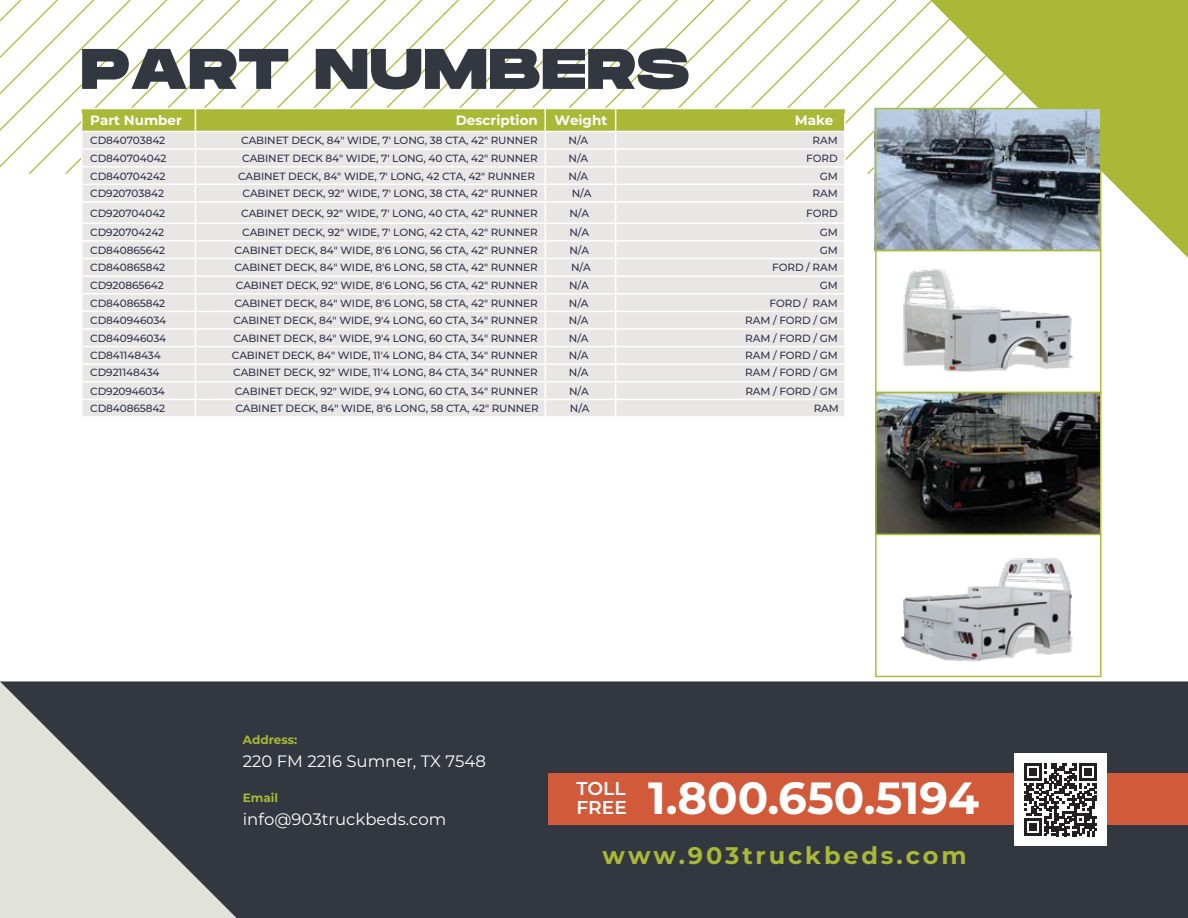
<style>
.page{position:relative;width:1188px;height:918px;background:#fff}
.page>*{position:absolute;margin:0;border:0;box-sizing:border-box;transform-origin:0 0}
.t1{font:800 57.15px "Monument Extended";letter-spacing:.025em;color:#333840}
.t2{font:700 45px "Montserrat";color:#fff}
.t3{font:700 24px "Montserrat";letter-spacing:.12em;color:#a9b837}
.t4{font:600 18.6px/19.2px "Montserrat";color:#fff}
.t5{font:16.5px "Montserrat";color:#fff}
.t6{font:700 13.5px "Montserrat";color:#fff}
.t7{font:700 12px "Montserrat";color:#a9b837}
.t8{font:500 10.5px/17.5px "Montserrat";letter-spacing:-.01em;color:#30334a;text-align:center}
</style>
<div class="page">
<div style="left:237px;top:681px;width:951px;height:237px;background:#333840"></div>
<svg style="left:682px;top:0;width:37px;height:108px"></svg>
<svg style="left:755px;top:0;width:37px;height:108px"></svg>
<svg style="left:792px;top:0;width:36px;height:108px"></svg>
<svg style="left:828px;top:0;width:37px;height:160px"></svg>
<svg style="left:865px;top:0;width:36px;height:174px"></svg>
<svg style="left:901px;top:1px;width:29px;height:107px"></svg>
<svg style="left:930px;top:0;width:258px;height:258px;fill:#a9b837"></svg>
<svg style="left:0;top:681px;width:237px;height:237px;background:#868a8a"></svg>
<hr style="left:616px;top:108px;width:230px;height:1px;background:#fff">
<svg style="left:81px;top:109px;width:765px;height:307px;background:#e6e5dc"></svg>
<div style="left:548px;top:773px;width:640px;height:52px;background:#d15a3a"></div>
<div style="left:1014px;top:753px;width:93px;height:93px;background:#fff"></div>
<svg style="left:1024px;top:763px;width:73px;height:73px"></svg>
<img style="left:903px;top:269px;width:170px;height:103px">
<img style="left:877px;top:394px;width:222px;height:139px">
<img style="left:877px;top:110px;width:222px;height:139px">
<div style="left:875px;top:108px;width:226px;height:143px;border:1px solid #a9b837"></div>
<div style="left:875px;top:250px;width:226px;height:143px;border:1px solid #a9b837"></div>
<div style="left:875px;top:392px;width:226px;height:143px;border:1px solid #a9b837"></div>
<div style="left:875px;top:534px;width:226px;height:143px;background:#fff;border:1px solid #a9b837"></div>
<img style="left:900px;top:557px;width:173px;height:105px">
<h1 class="t1" style="left:81px;top:27px;width:610px">PART NUMBERS</h1>
<p class="t6" style="left:90px;top:110px;width:93px">Part Number</p>
<p class="t6" style="left:456px;top:110px;width:153px">Description Weight</p>
<p class="t6" style="left:795px;top:110px;width:40px">Make</p>
<p class="t8" style="left:90px;top:131px;width:77px">CD840703842</p>
<p class="t8" style="left:569px;top:131px;width:21px">N/A</p>
<p class="t8" style="left:813px;top:131px;width:27px">RAM</p>
<p class="t8" style="left:90px;top:149px;width:78px">CD840704042</p>
<p class="t8" style="left:569px;top:149px;width:21px">N/A</p>
<p class="t8" style="left:806px;top:149px;width:33px">FORD</p>
<p class="t8" style="left:90px;top:167px;width:77px">CD840704242</p>
<p class="t8" style="left:569px;top:167px;width:21px">N/A</p>
<p class="t8" style="left:820px;top:167px;width:20px">GM</p>
<p class="t8" style="left:90px;top:184px;width:75px">CD920703842</p>
<p class="t8" style="left:572px;top:184px;width:21px">N/A</p>
<p class="t8" style="left:813px;top:184px;width:27px">RAM</p>
<p class="t8" style="left:90px;top:204px;width:77px">CD920704042</p>
<p class="t8" style="left:570px;top:204px;width:21px">N/A</p>
<p class="t8" style="left:806px;top:204px;width:33px">FORD</p>
<p class="t8" style="left:90px;top:223px;width:76px">CD920704242</p>
<p class="t8" style="left:570px;top:223px;width:21px">N/A</p>
<p class="t8" style="left:820px;top:223px;width:20px">GM</p>
<p class="t8" style="left:90px;top:241px;width:76px">CD840865642</p>
<p class="t8" style="left:570px;top:241px;width:21px">N/A</p>
<p class="t8" style="left:820px;top:241px;width:20px">GM</p>
<p class="t8" style="left:90px;top:258px;width:77px">CD840865842</p>
<p class="t8" style="left:571px;top:259px;width:21px">N/A</p>
<p class="t8" style="left:772px;top:259px;width:67px">FORD / RAM</p>
<p class="t8" style="left:90px;top:276px;width:75px">CD920865642</p>
<p class="t8" style="left:569px;top:276px;width:21px">N/A</p>
<p class="t8" style="left:820px;top:276px;width:20px">GM</p>
<p class="t8" style="left:90px;top:294px;width:77px">CD840865842</p>
<p class="t8" style="left:569px;top:294px;width:21px">N/A</p>
<p class="t8" style="left:770px;top:294px;width:70px">FORD / RAM</p>
<p class="t8" style="left:90px;top:311px;width:78px">CD840946034</p>
<p class="t8" style="left:569px;top:311px;width:21px">N/A</p>
<p class="t8" style="left:745px;top:311px;width:94px">RAM / FORD / GM</p>
<p class="t8" style="left:90px;top:329px;width:78px">CD840946034</p>
<p class="t8" style="left:569px;top:329px;width:21px">N/A</p>
<p class="t8" style="left:745px;top:329px;width:94px">RAM / FORD / GM</p>
<p class="t8" style="left:238px;top:131px;width:301px">CABINET DECK, 84" WIDE, 7' LONG, 38 CTA, 42" RUNNER CABINET DECK 84" WIDE, 7' LONG, 40 CTA, 42" RUNNER CABINET DECK, 84" WIDE, 7' LONG, 42 CTA, 42" RUNNER CABINET DECK, 92" WIDE, 7' LONG, 38 CTA, 42" RUNNER</p>
<p class="t8" style="left:241px;top:203px;width:298px;line-height:19.5px;text-align:left">CABINET DECK, 92" WIDE, 7' LONG, 40 CTA, 42" RUNNER<br>CABINET DECK, 92" WIDE, 7' LONG, 42 CTA, 42" RUNNER</p>
<p class="t8" style="left:233px;top:241px;width:306px;text-align:justify">CABINET DECK, 84" WIDE, 8'6 LONG, 56 CTA, 42" RUNNER CABINET DECK, 84" WIDE, 8'6 LONG, 58 CTA, 42" RUNNER CABINET DECK, 92" WIDE, 8'6 LONG, 56 CTA, 42" RUNNER CABINET DECK, 84" WIDE, 8'6 LONG, 58 CTA, 42" RUNNER CABINET DECK, 84" WIDE, 9'4 LONG, 60 CTA, 34" RUNNER CABINET DECK, 84" WIDE, 9'4 LONG, 60 CTA, 34" RUNNER</p>
<p class="t8" style="left:90px;top:346px;width:72px">CD841148434</p>
<p class="t8" style="left:232px;top:346px;width:307px">CABINET DECK, 84" WIDE, 11'4 LONG, 84 CTA, 34" RUNNER</p>
<p class="t8" style="left:569px;top:346px;width:21px">N/A</p>
<p class="t8" style="left:745px;top:346px;width:94px">RAM / FORD / GM</p>
<p class="t8" style="left:90px;top:363px;width:71px">CD921148434</p>
<p class="t8" style="left:233px;top:363px;width:306px">CABINET DECK, 92" WIDE, 11'4 LONG, 84 CTA, 34" RUNNER</p>
<p class="t8" style="left:569px;top:363px;width:21px">N/A</p>
<p class="t8" style="left:745px;top:363px;width:94px">RAM / FORD / GM</p>
<p class="t8" style="left:90px;top:382px;width:76px">CD920946034</p>
<p class="t8" style="left:235px;top:382px;width:305px">CABINET DECK, 92" WIDE, 9'4 LONG, 60 CTA, 34" RUNNER</p>
<p class="t8" style="left:569px;top:382px;width:21px">N/A</p>
<p class="t8" style="left:745px;top:382px;width:94px">RAM / FORD / GM</p>
<p class="t8" style="left:90px;top:399px;width:77px">CD840865842</p>
<p class="t8" style="left:235px;top:399px;width:305px">CABINET DECK, 84" WIDE, 8'6 LONG, 58 CTA, 42" RUNNER</p>
<p class="t8" style="left:570px;top:399px;width:21px">N/A</p>
<p class="t8" style="left:814px;top:399px;width:27px">RAM</p>
<p class="t7" style="left:243px;top:732px;width:56px">Address:</p>
<h3 class="t5" style="left:243px;top:750px;width:245px">220 FM 2216 Sumner, TX 7548</h3>
<p class="t7" style="left:243px;top:789px;width:37px">Email</p>
<h3 class="t5" style="left:243px;top:808px;width:205px">info@903truckbeds.com</h3>
<h3 class="t4" style="left:576px;top:778px;width:52px">TOLL<br>FREE</h3>
<h2 class="t2" style="left:648px;top:766px;width:333px">1.800.650.5194</h2>
<h3 class="t3" style="left:603px;top:838px;width:365px">www.903truckbeds.com</h3>
</div>
